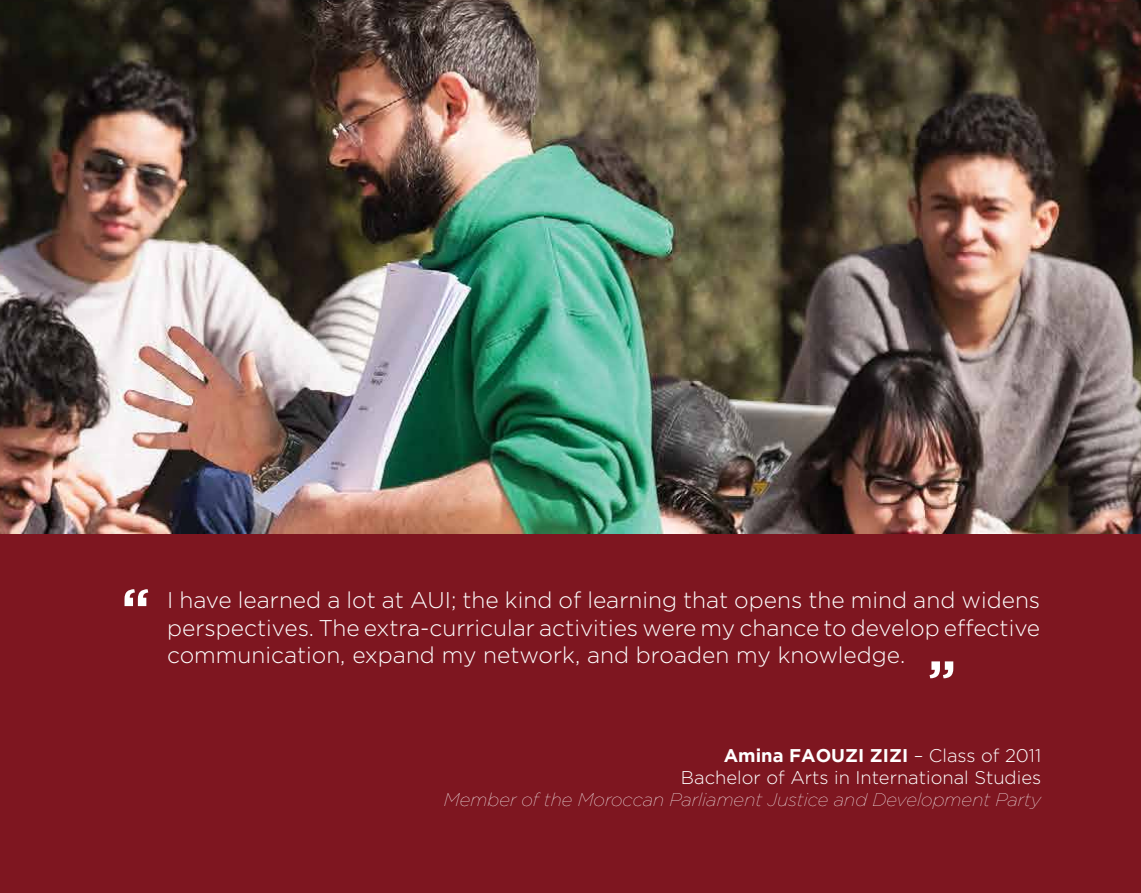
<style>
.page{position:relative;width:1141px;height:893px;background:#fff}
.page>*{position:absolute;margin:0;border:0;box-sizing:border-box;transform-origin:0 0}
.t1{font:700 52.5px "Gotham";color:#fff}
.t2{font:300 22.75px/27.3px "Gotham";color:#fff;text-align:justify}
.t3{font:300 18.38px/22.1px "Gotham";color:#fff;text-align:right}
.t4{font:italic 100 18.38px "Gotham";color:#fff}
.s1{font-weight:700}
</style>
<div class="page">
<div style="left:0;top:534px;width:1141px;height:359px;background:#7e1620"></div>
<img style="left:0;top:0;width:1141px;height:534px">
<h1 class="t1" style="left:122px;top:577px;width:30px">“</h1>
<p class="t2" style="left:167px;top:586px;width:875px">I have learned a lot at AUI; the kind of learning that opens the mind and widens perspectives. The extra-curricular activities were my chance to develop effective communication, expand my network, and broaden my knowledge.</p>
<h1 class="t1" style="left:928px;top:649px;width:30px">”</h1>
<p class="t3" style="left:681px;top:744px;width:362px"><span class="s1">Amina FAOUZI ZIZI</span> – Class of 2011<br>Bachelor of Arts in International Studies</p>
<p class="t4" style="left:444px;top:790px;width:599px">Member of the Moroccan Parliament Justice and Development Party</p>
</div>
